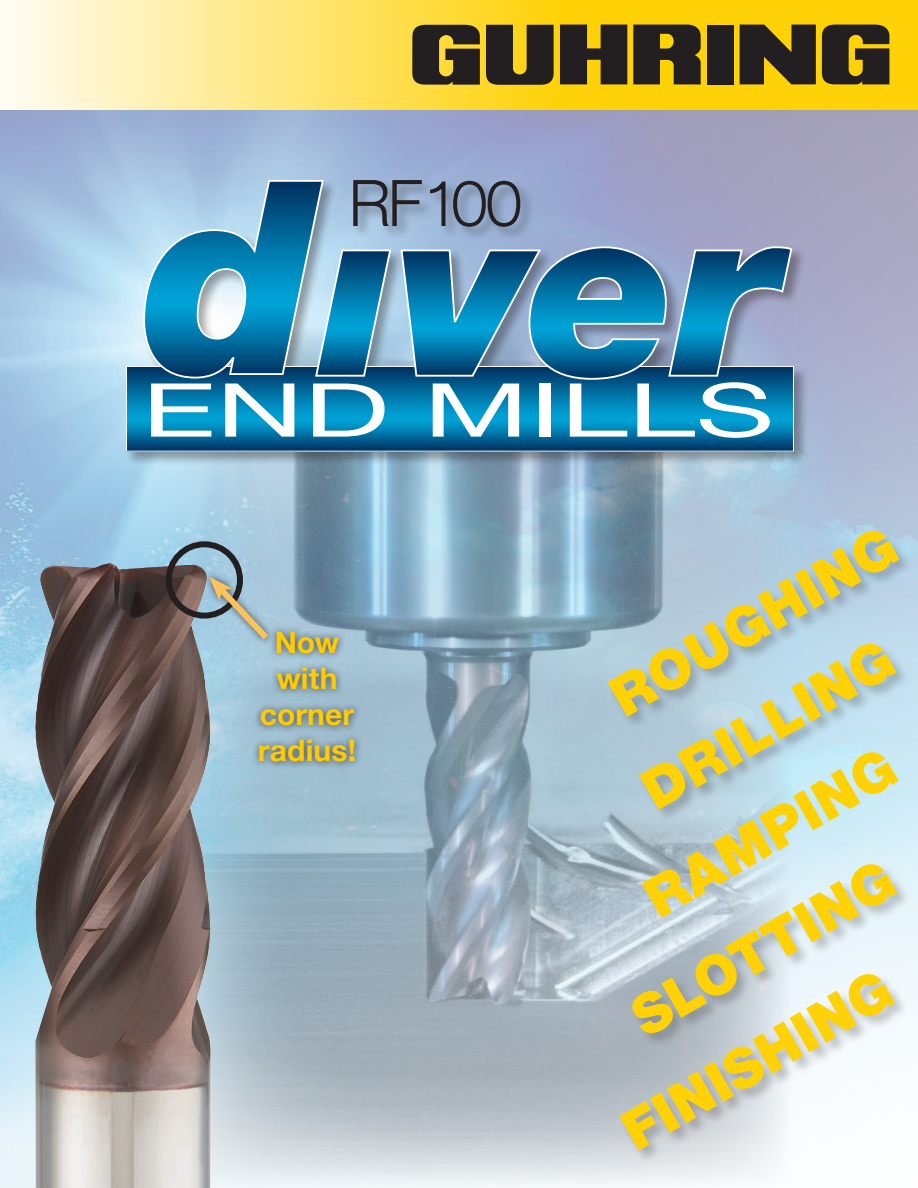
<style>
.page{position:relative;width:918px;height:1188px;background:#fff}
.page>*{position:absolute;margin:0;border:0;box-sizing:border-box;transform-origin:0 0}
.t1{font:74.25px "Helvetica Neue LTW1 G";color:#fff;scale:1.64 1}
.t2{font:900 55.5px "Helvetica Neue LTW1 G";color:#ffd208}
.t3{font:700 30px/36px "Helvetica Neue LTW1 G";letter-spacing:.005em;color:#ffcb04;text-align:center}
</style>
<div class="page">
<img style="left:0;top:110px;width:918px;height:1078px">
<svg style="left:2px;top:0;width:916px;height:110px;background:#fee265"></svg>
<svg style="left:560px;top:25px;width:67px;height:59px;background:#463c1c"></svg>
<div style="left:707px;top:25px;width:27px;height:60px;background:#231f20"></div>
<svg style="left:740px;top:25px;width:76px;height:59px;background:#473c1c"></svg>
<svg style="left:486px;top:25px;width:68px;height:60px;background:#4b401e"></svg>
<svg style="left:412px;top:25px;width:68px;height:60px;background:#483f23"></svg>
<svg style="left:822px;top:25px;width:67px;height:59px;background:#463b1c"></svg>
<svg style="left:633px;top:25px;width:68px;height:59px;background:#43391c"></svg>
<img style="left:174px;top:467px;width:617px;height:721px">
<div style="left:252px;top:624px;width:110px;height:146px;background:#231f20;opacity:.75"></div>
<img style="left:35px;top:563px;width:75px;height:398px">
<div style="left:166px;top:541px;width:77px;height:78px;border:6px solid #231f20;border-radius:50%"></div>
<div style="left:202px;top:570px;width:73px;height:76px;background:#231f20;opacity:.75"></div>
<svg style="left:209px;top:577px;width:65px;height:69px;background:#a3b7bb"></svg>
<div style="left:638px;top:643px;width:273px;height:180px;background:#231f20;opacity:.25"></div>
<div style="left:607px;top:530px;width:307px;height:200px;background:#231f20;opacity:.25"></div>
<div style="left:619px;top:973px;width:290px;height:191px;background:#231f20;opacity:.25"></div>
<div style="left:631px;top:863px;width:281px;height:184px;background:#231f20;opacity:.25"></div>
<div style="left:125px;top:179px;width:684px;height:288px;background:#231f20;opacity:.4"></div>
<svg style="left:128px;top:368px;width:664px;height:82px;background:#0077a9"></svg>
<svg style="left:142px;top:179px;width:651px;height:202px;background:#5992b7"></svg>
<h1 class="t1" style="left:142px;top:364px;width:387px">END MILLS</h1>
<p class="t2" style="left:598px;top:672px;width:322px;rotate:-30deg">ROUGHING</p>
<p class="t3" style="left:258px;top:625px;width:100px">Now with corner radius!</p>
<p class="t2" style="left:630px;top:765px;width:282px;rotate:-30deg">DRILLING</p>
<p class="t2" style="left:632px;top:873px;width:281px;rotate:-30deg">RAMPING</p>
<p class="t2" style="left:619px;top:992px;width:295px;rotate:-30deg">SLOTTING</p>
<p class="t2" style="left:610px;top:1106px;width:303px;rotate:-30deg">FINISHING</p>
</div>
